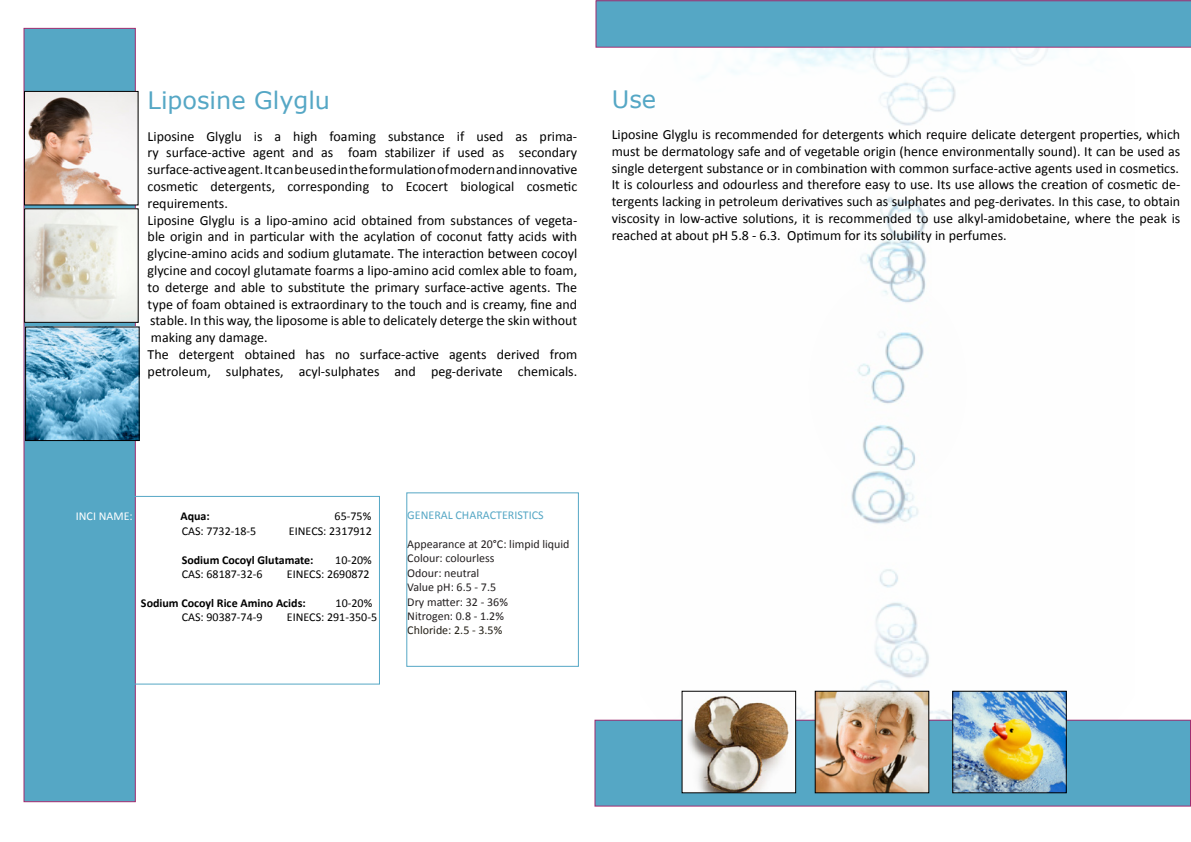
<style>
.page{position:relative;width:1191px;height:842px;background:#fff}
.page>*{position:absolute;margin:0;border:0;box-sizing:border-box;transform-origin:0 0}
.t1{font:24px "MS Reference Sans Serif";color:#55a7c5}
.t2{font:14px/16.8px "Calibri";color:#000}
.t3{font:12px/14.4px "Calibri";color:#231f20}
.t4{font:12px "Calibri";color:#000}
.t5{font:700 12px "Calibri";color:#000}
.t6{font:12px "Calibri";color:#55a7c5}
.t7{font:12px "Calibri";color:#231f16}
.t8{font:12px "Calibri";color:#fff}
</style>
<div class="page">
<img style="left:640px;top:48px;width:494px;height:672px">
<div style="left:24px;top:28px;width:112px;height:774px;background:#55a7c5;border:1px solid #a02c6f"></div>
<img style="left:26px;top:93px;width:111px;height:110px">
<div style="left:24px;top:91px;width:115px;height:114px;border:1px solid #000"></div>
<div style="left:595px;top:720px;width:595px;height:86px;background:#55a7c5"></div>
<div style="left:594px;top:720px;width:597px;height:87px;border:1px solid #a02c6f"></div>
<img style="left:683px;top:693px;width:111px;height:98px">
<div style="left:681px;top:691px;width:115px;height:102px;border:1px solid #000"></div>
<img style="left:816px;top:693px;width:111px;height:98px">
<div style="left:814px;top:691px;width:115px;height:102px;border:1px solid #000"></div>
<img style="left:954px;top:693px;width:110px;height:98px">
<div style="left:952px;top:691px;width:114px;height:102px;border:1px solid #000"></div>
<img style="left:26px;top:210px;width:111px;height:111px">
<div style="left:24px;top:208px;width:115px;height:115px;border:1px solid #000"></div>
<img style="left:27px;top:328px;width:111px;height:111px">
<div style="left:25px;top:326px;width:115px;height:115px;border:1px solid #000"></div>
<svg style="left:595px;top:0;width:596px;height:48px"></svg>
<div style="left:75px;top:496px;width:305px;height:189px;border:1px solid #55a7c5"></div>
<div style="left:406px;top:492px;width:173px;height:175px;border:1px solid #55a7c5"></div>
<h1 class="t1" style="left:148px;top:85px;width:184px">Liposine Glyglu</h1>
<p class="t2" style="left:148px;top:127px;width:431px">Liposine Glyglu is a high foaming substance if used as prima&shy;ry surface-active agent and as foam stabilizer if used as secondary surface-active agent. It can be used in the formulation of modern and innovative cosmetic detergents, corresponding to Ecocert biological cosmetic requirements.<br>Liposine Glyglu is a lipo-amino acid obtained from substances of vegeta&shy;ble origin and in particular with the acylation of coconut fatty acids with glycine-amino acids and sodium glutamate. The interaction between cocoyl glycine and cocoyl glutamate foarms a lipo-amino acid comlex able to foam, to deterge and able to substitute the primary surface-active agents. The type of foam obtained is extraordinary to the touch and is creamy, fine and stable. In this way, the liposome is able to delicately deterge the skin without making any damage.<br>The detergent obtained has no surface-active agents derived from petroleum, sulphates, acyl-sulphates and peg-derivate chemicals.</p>
<h1 class="t1" style="left:612px;top:84px;width:46px">Use</h1>
<p class="t2" style="left:612px;top:125px;width:570px;text-align:justify">Liposine Glyglu is recommended for detergents which require delicate detergent properties, which must be dermatology safe and of vegetable origin (hence environmentally sound). It can be used as single detergent substance or in combination with common surface-active agents used in cosmetics.<br>It is colourless and odourless and therefore easy to use. Its use allows the creation of cosmetic de&shy;tergents lacking in petroleum derivatives such as sulphates and peg-derivates. In this case, to obtain viscosity in low-active solutions, it is recommended to use alkyl-amidobetaine, where the peak is reached at about pH 5.8 - 6.3. Optimum for its solubility in perfumes.</p>
<p class="t8" style="left:76px;top:509px;width:58px">INCI NAME:</p>
<p class="t5" style="left:180px;top:509px;width:31px">Aqua:</p>
<p class="t4" style="left:335px;top:509px;width:38px">65-75%</p>
<p class="t4" style="left:182px;top:523px;width:76px">CAS: 7732-18-5</p>
<p class="t4" style="left:289px;top:523px;width:84px">EINECS: 2317912</p>
<p class="t5" style="left:182px;top:552px;width:133px">Sodium Cocoyl Glutamate:</p>
<p class="t4" style="left:335px;top:552px;width:38px">10-20%</p>
<p class="t4" style="left:182px;top:566px;width:82px">CAS: 68187-32-6</p>
<p class="t4" style="left:287px;top:566px;width:84px">EINECS: 2690872</p>
<p class="t5" style="left:141px;top:595px;width:166px">Sodium Cocoyl Rice Amino Acids:</p>
<p class="t4" style="left:336px;top:595px;width:38px">10-20%</p>
<p class="t4" style="left:182px;top:610px;width:82px">CAS: 90387-74-9</p>
<p class="t4" style="left:287px;top:610px;width:92px">EINECS: 291-350-5</p>
<p class="t6" style="left:407px;top:508px;width:138px">GENERAL CHARACTERISTICS</p>
<p class="t3" style="left:407px;top:536px;width:164px">Appearance at 20°C: limpid liquid<br>Colour: colourless<br>Odour: neutral<br>Value pH: 6.5 - 7.5<br>Dry matter: 32 - 36%<br>Nitrogen: 0.8 - 1.2%</p>
<p class="t7" style="left:407px;top:623px;width:96px">Chloride: 2.5 - 3.5%</p>
</div>
